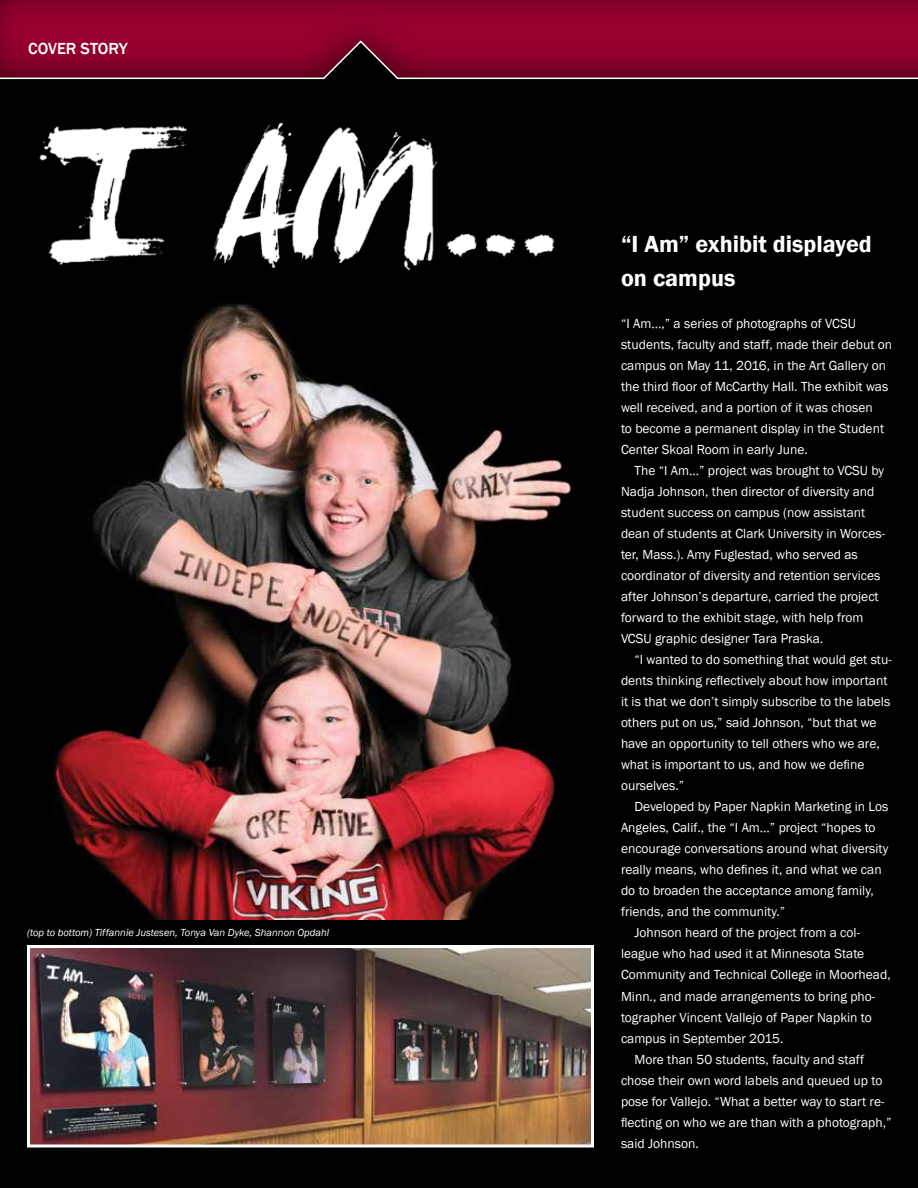
<style>
.page{position:relative;width:918px;height:1188px;background:#fff}
.page>*{position:absolute;margin:0;border:0;box-sizing:border-box;transform-origin:0 0}
.t1{font:600 24px/33.6px "Franklin Gothic";color:#fff}
.t2{font:500 16.5px "Franklin Gothic";color:#fff}
.t3{font:13.5px/21px "Franklin Gothic";color:#fff}
.t4{font:italic 10.5px "Franklin Gothic";color:#fff}
.s1{color:#000}
</style>
<div class="page">
<div style="left:0;top:27px;width:918px;height:1161px;background:#000101"></div>
<img style="left:52px;top:318px;width:519px;height:602px">
<svg style="left:0;top:0;width:918px;height:80px;background:#88052c"></svg>
<img style="left:39px;top:122px;width:516px;height:196px">
<img style="left:31px;top:949px;width:559px;height:195px">
<div style="left:27px;top:945px;width:567px;height:203px;border:3px solid #fff"></div>
<p class="t2" style="left:28px;top:39px;width:101px">COVER STORY</p>
<p class="t4" style="left:27px;top:926px;width:304px">(top to bottom) Tiffannie Justesen, Tonya Van Dyke, Shannon Opdahl</p>
<h1 class="t1" style="left:621px;top:228px;width:252px">“I Am” exhibit displayed on campus</h1>
<p class="t3" style="left:621px;top:313px;width:273px">“I Am…,” a series of photographs of VCSU students, faculty and staff, made their debut on campus on May 11, 2016, in the Art Gallery on the third floor of McCarthy Hall. The exhibit was well received, and a portion of it was chosen<br>to become a permanent display in the Student Center Skoal Room in early June.</p>
<p class="t3" style="left:621px;top:460px;width:266px;text-indent:14px">The “I Am…” project was brought to VCSU by Nadja Johnson, then director of diversity and student success on campus (now assistant dean of students at Clark University in Worces&shy;ter, Mass.). Amy Fuglestad, who served as coordinator of diversity and retention services after Johnson’s departure, carried the project forward to the exhibit stage, with help from VCSU graphic designer Tara Praska.</p>
<p class="t3" style="left:621px;top:649px;width:272px;text-indent:14px">“I wanted to do something that would get stu&shy;dents thinking reflectively about how important it is that we don’t simply subscribe to the labels others put on us,” said Johnson, “but that we have an opportunity to tell others who we are, what is important to us, and how we define ourselves.”</p>
<p class="t3" style="left:634px;top:797px;width:256px">Developed by Paper Napkin Marketing in Los</p>
<p class="t3" style="left:621px;top:818px;width:256px">Angeles, Calif., the “I Am…” project “hopes to</p>
<p class="t3" style="left:621px;top:839px;width:269px">encourage conversations around what diversity</p>
<p class="t3" style="left:621px;top:860px;width:262px">really means, who defines it, and what we can</p>
<p class="t3" style="left:621px;top:881px;width:254px">do to broaden the acceptance among family,</p>
<p class="t3" style="left:621px;top:902px;width:166px">friends, and the community.”</p>
<p class="t3" style="left:634px;top:923px;width:227px">Johnson heard of the project from a col-</p>
<p class="t3" style="left:621px;top:944px;width:245px">league who had used it at Minnesota State</p>
<p class="t3" style="left:621px;top:965px;width:271px">Community and Technical College in Moorhead,</p>
<p class="t3" style="left:621px;top:986px;width:256px">Minn., and made arrangements to bring pho-</p>
<p class="t3" style="left:621px;top:1007px;width:252px">tographer Vincent Vallejo of Paper Napkin to</p>
<p class="t3" style="left:621px;top:1028px;width:164px">campus in September 2015.</p>
<p class="t3" style="left:634px;top:1049px;width:231px">More than 50 students, faculty and staff</p>
<p class="t3" style="left:621px;top:1070px;width:263px">chose their own word labels and queued up to</p>
<p class="t3" style="left:621px;top:1091px;width:265px">pose for Vallejo. “What a better way to start re-</p>
<p class="t3" style="left:621px;top:1112px;width:272px">flecting on who we are than with a photograph,”</p>
<p class="t3" style="left:621px;top:1133px;width:103px">said Johnson.<span class="s1">son.</span></p>
</div>
